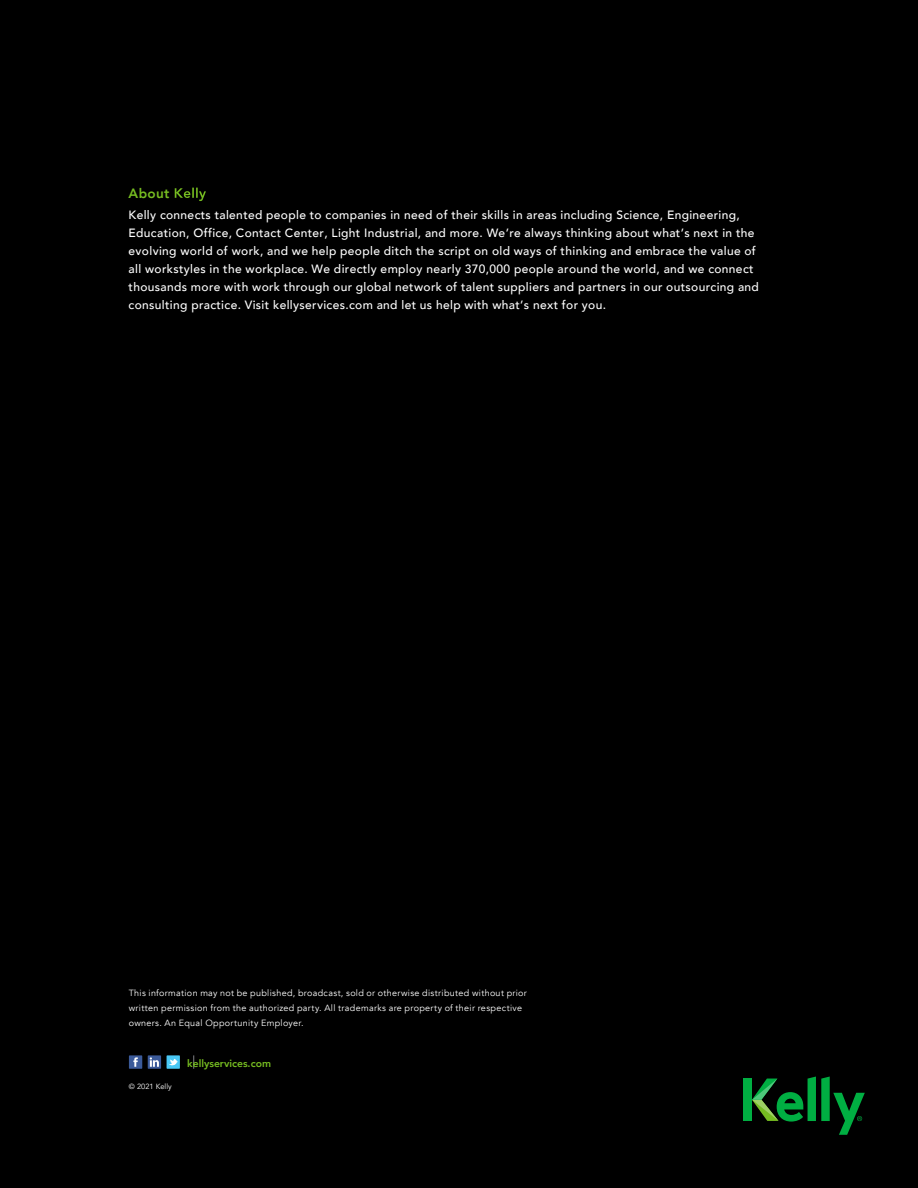
<style>
.page{position:relative;width:918px;height:1188px;background:#000}
.page>*{position:absolute;margin:0;border:0;box-sizing:border-box;transform-origin:0 0}
.t1{font:800 13.5px "Avenir";letter-spacing:.025em;color:#76bc21}
.t2{font:500 12px/18px "Avenir";letter-spacing:.03em;color:#fff}
.t3{font:800 10.35px "Avenir";color:#76bc21}
.t4{font:9px/15px "Avenir";letter-spacing:.035em;color:#fff}
.t5{font:7.5px "Avenir";color:#fff}
</style>
<div class="page">
<svg style="left:175px;top:188px;width:31px;height:13px"></svg>
<svg style="left:193px;top:1055px;width:1px;height:14px"></svg>
<svg style="left:148px;top:1055px;width:13px;height:14px"></svg>
<svg style="left:150px;top:1057px;width:9px;height:10px"></svg>
<div style="left:129px;top:1055px;width:13px;height:14px;background:#3b5a99"></div>
<svg style="left:133px;top:1057px;width:5px;height:10px"></svg>
<div style="left:167px;top:1055px;width:13px;height:14px;background:#49c8f5"></div>
<svg style="left:168px;top:1059px;width:10px;height:7px"></svg>
<div style="left:743px;top:1079px;width:9px;height:42px;background:#00ae42"></div>
<svg style="left:752px;top:1077px;width:113px;height:58px"></svg>
<p class="t1" style="left:129px;top:183px;width:42px">About</p>
<p class="t2" style="left:129px;top:205px;width:632px">Kelly connects talented people to companies in need of their skills in areas including Science, Engineering, Education, Office, Contact Center, Light Industrial, and more. We’re always thinking about what’s next in the evolving world of work, and we help people ditch the script on old ways of thinking and embrace the value of all workstyles in the workplace. We directly employ nearly 370,000 people around the world, and we connect thousands more with work through our global network of talent suppliers and partners in our outsourcing and consulting practice. Visit kellyservices.com and let us help with what’s next for you.</p>
<p class="t4" style="left:129px;top:985px;width:400px">This information may not be published, broadcast, sold or otherwise distributed without prior written permission from the authorized party. All trademarks are property of their respective owners. An Equal Opportunity Employer.</p>
<p class="t5" style="left:129px;top:1082px;width:44px">© 2021 Kelly</p>
<p class="t3" style="left:187px;top:1056px;width:85px">kellyservices.com</p>
</div>
